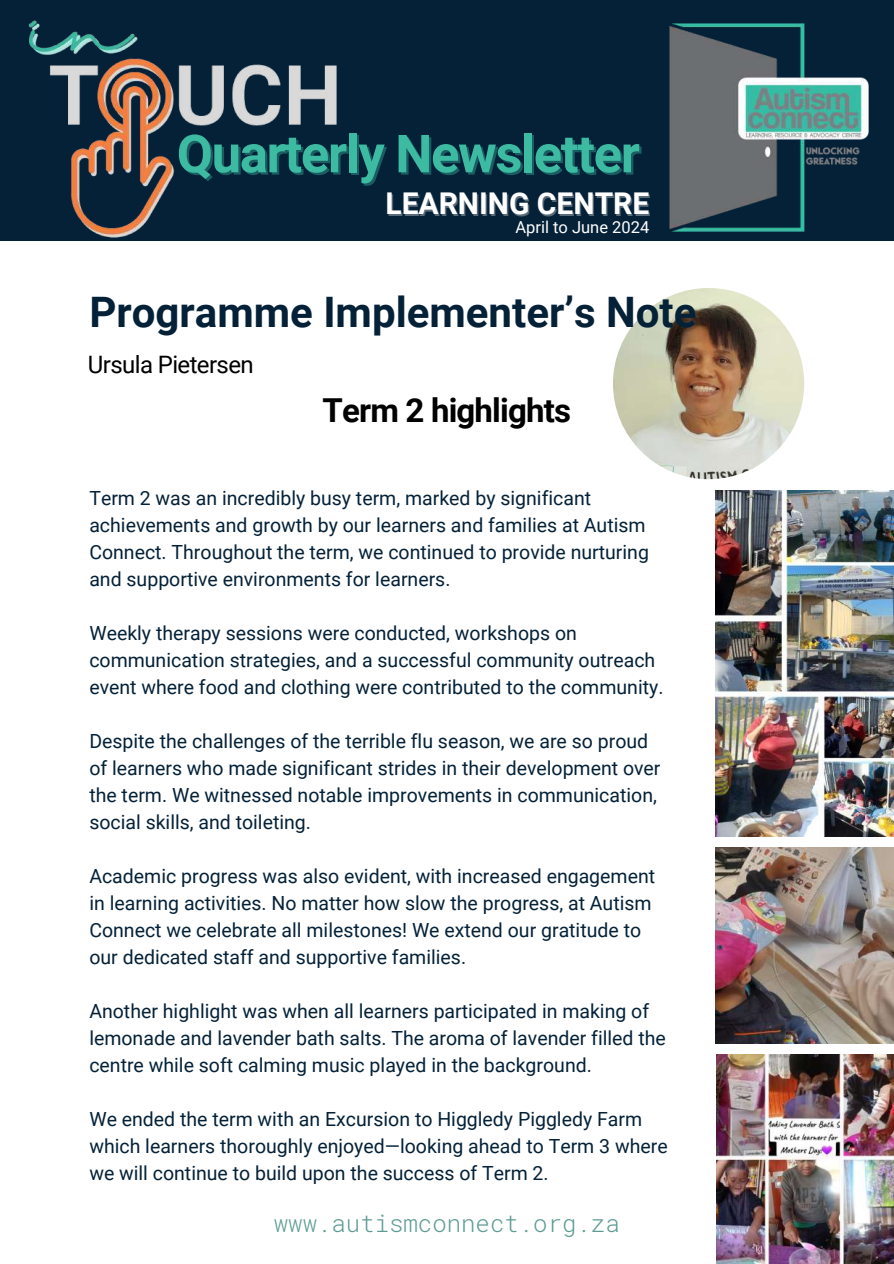
<style>
.page{position:relative;width:894px;height:1264px;background:#fff}
.page>*{position:absolute;margin:0;border:0;box-sizing:border-box;transform-origin:0 0}
.t1{font:700 52.5px "Roboto";letter-spacing:-.025em;color:#3cbaa2}
.t2{font:700 42px "Roboto";color:#042138}
.t3{font:700 33px "Roboto";letter-spacing:-.025em;color:#000}
.t4{font:700 30px "Roboto";color:#fff}
.t5{font:300 24px "Roboto Mono";color:#5c9b92}
.t6{font:24px "Roboto";letter-spacing:-.025em;color:#000}
.t7{font:19.5px/27px "Roboto";color:#042138}
.t8{font:16.5px "Roboto";color:#fff}
</style>
<div class="page">
<img style="left:612px;top:288px;width:192px;height:191px;border-radius:50%">
<div style="left:0;top:0;width:893px;height:241px;background:#042138"></div>
<img style="left:28px;top:20px;width:309px;height:218px">
<img style="left:669px;top:24px;width:200px;height:208px">
<img style="left:715px;top:490px;width:178px;height:346px">
<img style="left:715px;top:848px;width:178px;height:195px">
<img style="left:716px;top:1054px;width:177px;height:209px">
<h1 class="t1" style="left:177px;top:124px;width:464px">Quarterly Newsletter</h1>
<h3 class="t4" style="left:385px;top:186px;width:265px">LEARNING CENTRE</h3>
<p class="t8" style="left:515px;top:218px;width:135px">April to June 2024</p>
<h2 class="t2" style="left:89px;top:287px;width:608px">Programme Implementer’s Note</h2>
<p class="t6" style="left:88px;top:350px;width:167px">Ursula Pietersen</p>
<h3 class="t3" style="left:322px;top:391px;width:250px">Term 2 highlights</h3>
<p class="t7" style="left:89px;top:484px;width:561px">Term 2 was an incredibly busy term, marked by significant achievements and growth by our learners and families at Autism Connect. Throughout the term, we continued to provide nurturing and supportive environments for learners.</p>
<p class="t7" style="left:89px;top:619px;width:575px">Weekly therapy sessions were conducted, workshops on communication strategies, and a successful community outreach event where food and clothing were contributed to the community.</p>
<p class="t7" style="left:89px;top:727px;width:572px">Despite the challenges of the terrible flu season, we are so proud of learners who made significant strides in their development over the term. We witnessed notable improvements in communication, social skills, and toileting.</p>
<p class="t7" style="left:89px;top:862px;width:567px">Academic progress was also evident, with increased engagement in learning activities. No matter how slow the progress, at Autism Connect we celebrate all milestones! We extend our gratitude to our dedicated staff and supportive families.</p>
<p class="t7" style="left:89px;top:997px;width:577px">Another highlight was when all learners participated in making of lemonade and lavender bath salts. The aroma of lavender filled the centre while soft calming music played in the background.</p>
<p class="t7" style="left:89px;top:1105px;width:579px">We ended the term with an Excursion to Higgledy Piggledy Farm which learners thoroughly enjoyed—looking ahead to Term 3 where we will continue to build upon the success of Term 2.</p>
<p class="t5" style="left:274px;top:1206px;width:347px">www.autismconnect.org.za</p>
</div>
